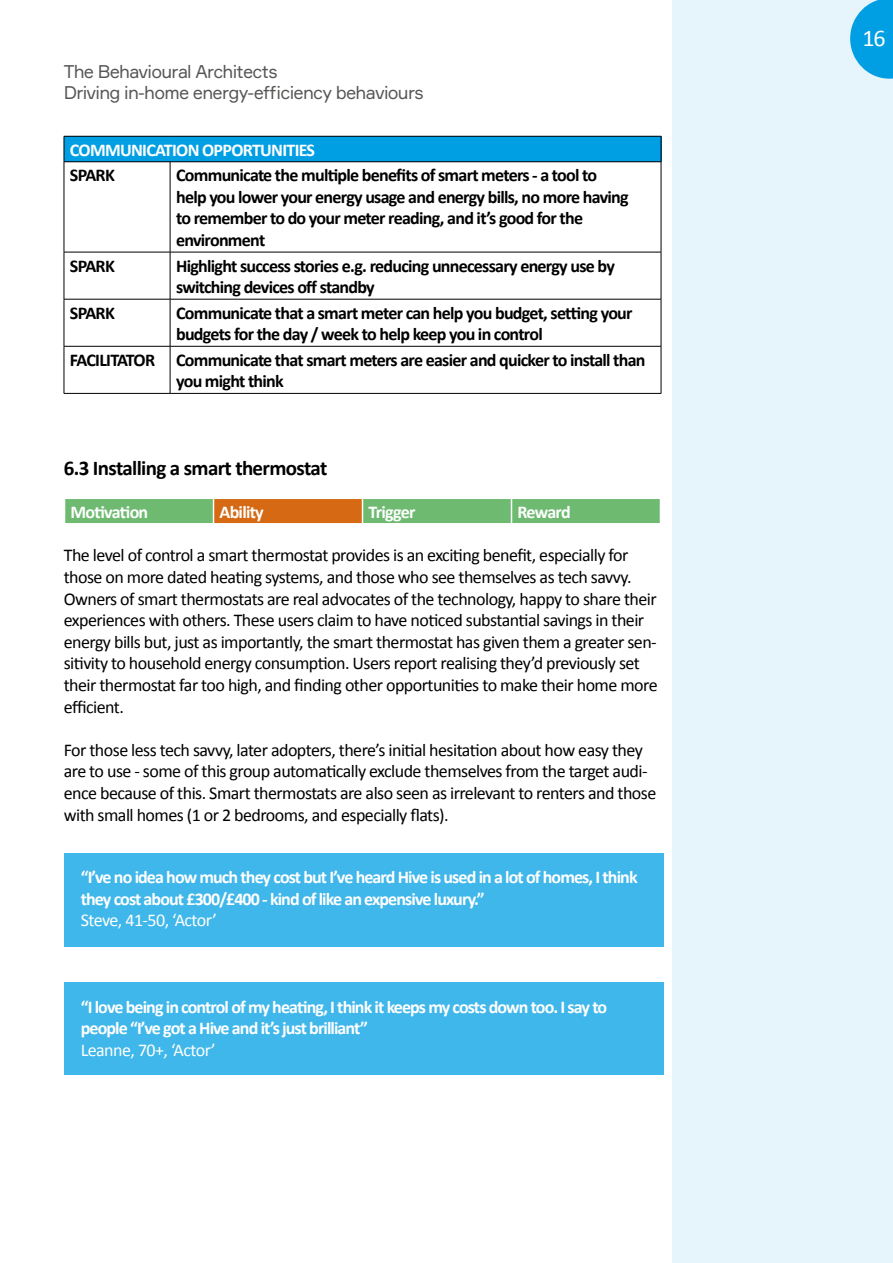
<style>
.page{position:relative;width:893px;height:1263px;background:#fff}
.page>*{position:absolute;margin:0;border:0;box-sizing:border-box;transform-origin:0 0}
.t1{font:24px "Calibri";color:#fff}
.t2{font:700 21px "Calibri";letter-spacing:-.03em;color:#000}
.t3{font:18px/21.6px "Calibri";letter-spacing:-.03em;color:#000}
.t4{font:700 18px/21.6px "Calibri";letter-spacing:-.04em;color:#000}
.t5{font:700 18px/21.6px "Calibri";letter-spacing:-.05em;color:#fff}
.t6{font:18px/21.6px "Formular";letter-spacing:-.04em;color:#575756}
.t7{font:18px "Calibri";letter-spacing:-.03em;color:#fff}
</style>
<div class="page">
<div style="left:673px;top:0;width:220px;height:1263px;background:#e6f5fc"></div>
<svg style="left:850px;top:0;width:43px;height:79px"></svg>
<div style="left:64px;top:136px;width:597px;height:26px;background:#009fe3"></div>
<hr style="left:64px;top:136px;width:106px;height:1px;background:#000">
<svg style="left:64px;top:136px;width:1px;height:25px"></svg>
<hr style="left:170px;top:136px;width:491px;height:1px;background:#000">
<svg style="left:661px;top:136px;width:1px;height:26px"></svg>
<hr style="left:64px;top:161px;width:106px;height:1px;background:#000">
<hr style="left:64px;top:162px;width:1px;height:90px;background:#000">
<hr style="left:170px;top:161px;width:491px;height:1px;background:#000">
<hr style="left:170px;top:162px;width:1px;height:90px;background:#000">
<hr style="left:661px;top:162px;width:1px;height:90px;background:#000">
<hr style="left:64px;top:252px;width:106px;height:1px;background:#000">
<hr style="left:64px;top:252px;width:1px;height:47px;background:#000">
<hr style="left:170px;top:252px;width:491px;height:1px;background:#000">
<hr style="left:170px;top:252px;width:1px;height:47px;background:#000">
<hr style="left:661px;top:252px;width:1px;height:47px;background:#000">
<hr style="left:64px;top:299px;width:106px;height:1px;background:#000">
<hr style="left:64px;top:299px;width:1px;height:47px;background:#000">
<hr style="left:170px;top:299px;width:491px;height:1px;background:#000">
<hr style="left:170px;top:299px;width:1px;height:47px;background:#000">
<hr style="left:661px;top:299px;width:1px;height:47px;background:#000">
<hr style="left:64px;top:346px;width:106px;height:1px;background:#000">
<hr style="left:64px;top:346px;width:1px;height:47px;background:#000">
<hr style="left:170px;top:346px;width:491px;height:1px;background:#000">
<hr style="left:170px;top:346px;width:1px;height:47px;background:#000">
<hr style="left:661px;top:346px;width:1px;height:47px;background:#000">
<hr style="left:64px;top:393px;width:106px;height:1px;background:#000">
<hr style="left:170px;top:393px;width:491px;height:1px;background:#000">
<div style="left:64px;top:853px;width:599px;height:93px;background:#40b7ea"></div>
<div style="left:64px;top:982px;width:599px;height:93px;background:#40b7ea"></div>
<div style="left:65px;top:498px;width:149px;height:26px;background:#6eba71"></div>
<div style="left:214px;top:498px;width:148px;height:26px;background:#d66913"></div>
<hr style="left:64px;top:497px;width:150px;height:2px;background:#fff">
<hr style="left:214px;top:497px;width:148px;height:2px;background:#fff">
<svg style="left:213px;top:499px;width:1px;height:24px"></svg>
<div style="left:362px;top:498px;width:298px;height:25px;background:#6eba71"></div>
<hr style="left:64px;top:523px;width:150px;height:1px;background:#fff">
<hr style="left:214px;top:523px;width:148px;height:1px;background:#fff">
<p class="t6" style="left:64px;top:60px;width:361px">The Behavioural Architects<br>Driving in-home energy-efficiency behaviours</p>
<p class="t5" style="left:70px;top:139px;width:247px">COMMUNICATION OPPORTUNITIES</p>
<p class="t4" style="left:70px;top:164px;width:46px">SPARK</p>
<p class="t4" style="left:176px;top:164px;width:454px">Communicate the multiple benefits of smart meters - a tool to help you lower your energy usage and energy bills, no more having to remember to do your meter reading, and it’s good for the environment</p>
<p class="t4" style="left:70px;top:255px;width:46px">SPARK</p>
<p class="t4" style="left:176px;top:255px;width:440px">Highlight success stories e.g. reducing unnecessary energy use by switching devices off standby</p>
<p class="t4" style="left:70px;top:302px;width:46px">SPARK</p>
<p class="t4" style="left:176px;top:302px;width:458px">Communicate that a smart meter can help you budget, setting your budgets for the day / week to help keep you in control</p>
<p class="t4" style="left:176px;top:349px;width:471px;text-indent:-106px">FACILITATOR Communicate that smart meters are easier and quicker to install than you might think</p>
<p class="t2" style="left:64px;top:455px;width:265px">6.3 Installing a smart thermostat</p>
<p class="t5" style="left:71px;top:501px;width:79px">Motivation</p>
<p class="t5" style="left:219px;top:501px;width:46px">Ability</p>
<p class="t5" style="left:368px;top:501px;width:48px">Trigger</p>
<p class="t5" style="left:517px;top:501px;width:55px">Reward</p>
<p class="t3" style="left:64px;top:545px;width:595px">The level of control a smart thermostat provides is an exciting benefit, especially for those on more dated heating systems, and those who see themselves as tech savvy.<br>Owners of smart thermostats are real advocates of the technology, happy to share their experiences with others. These users claim to have noticed substantial savings in their energy bills but, just as importantly, the smart thermostat has given them a greater sen&shy;sitivity to household energy consumption. Users report realising they’d previously set their thermostat far too high, and finding other opportunities to make their home more efficient.</p>
<p class="t3" style="left:64px;top:739px;width:594px">For those less tech savvy, later adopters, there’s initial hesitation about how easy they are to use - some of this group automatically exclude themselves from the target audi&shy;ence because of this. Smart thermostats are also seen as irrelevant to renters and those with small homes (1 or 2 bedrooms, and especially flats).</p>
<p class="t5" style="left:81px;top:866px;width:558px">“I’ve no idea how much they cost but I’ve heard Hive is used in a lot of homes, I think they cost about £300/£400 - kind of like an expensive luxury.”</p>
<p class="t7" style="left:81px;top:909px;width:138px">Steve, 41-50, ‘Actor’</p>
<p class="t5" style="left:81px;top:996px;width:528px">“I love being in control of my heating, I think it keeps my costs down too. I say to people “I’ve got a Hive and it’s just brilliant”</p>
<p class="t7" style="left:81px;top:1039px;width:137px">Leanne, 70+, ‘Actor’</p>
<h1 class="t1" style="left:862px;top:23px;width:25px">16</h1>
</div>
